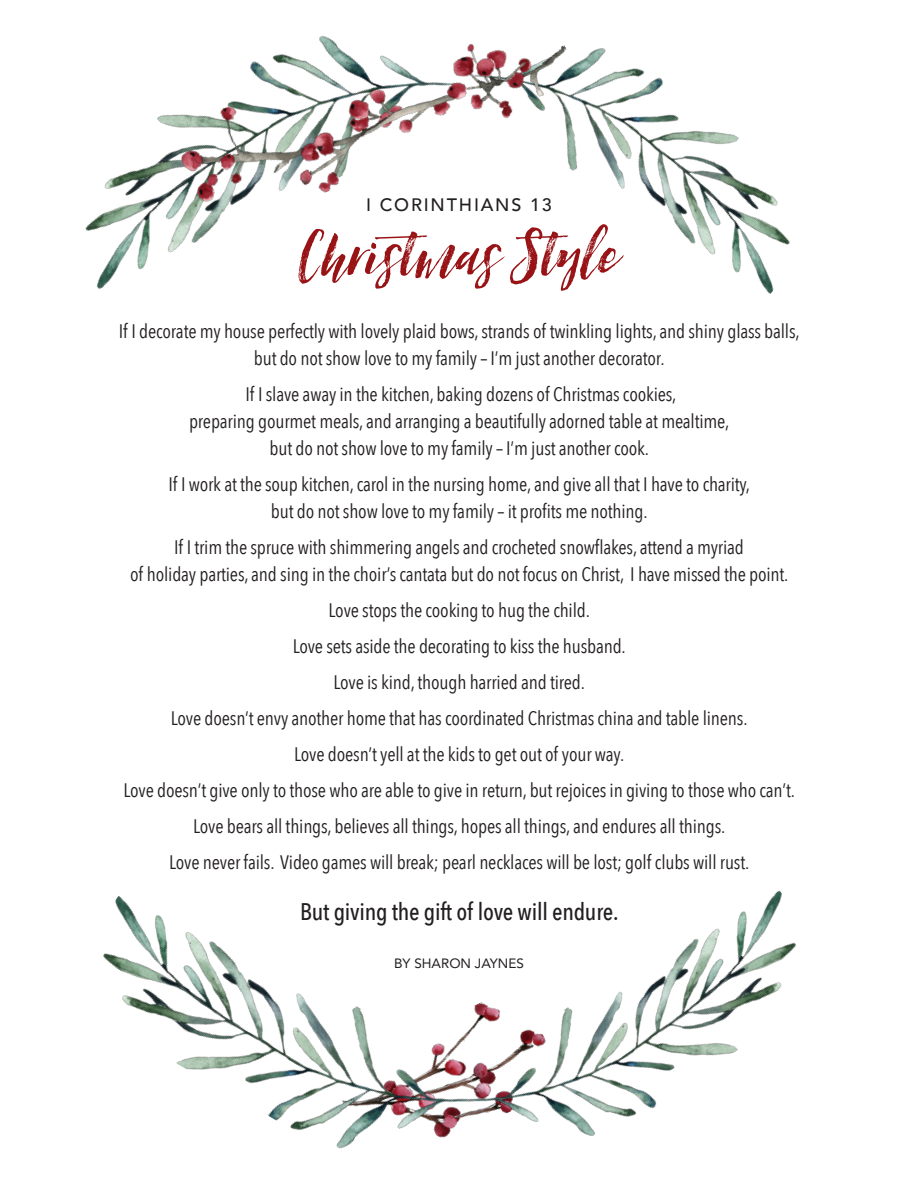
<style>
.page{position:relative;width:918px;height:1188px;background:#fff}
.page>*{position:absolute;margin:0;border:0;box-sizing:border-box;transform-origin:0 0}
.t1{font:75px "Island Style Alt";color:#981316}
.t2{font:500 24px "Avenir Next Condensed";letter-spacing:-.01em;color:#231f20}
.t3{font:19.5px "Avenir Next Condensed";letter-spacing:-.01em;color:#231f20}
.t4{font:500 18px "Avenir";letter-spacing:.1em;color:#231f20}
.t5{font:13.5px "Avenir";color:#231f20}
</style>
<div class="page">
<img style="left:103px;top:896px;width:348px;height:253px">
<img style="left:451px;top:890px;width:345px;height:246px">
<img style="left:85px;top:114px;width:119px;height:175px">
<img style="left:583px;top:48px;width:207px;height:246px">
<img style="left:170px;top:36px;width:413px;height:200px">
<p class="t4" style="left:366px;top:189px;width:187px">I CORINTHIANS 13</p>
<p class="t1" style="left:300px;top:219px;width:320px">Christmas Style</p>
<p class="t3" style="left:119px;top:315px;width:682px">If I decorate my house perfectly with lovely plaid bows, strands of twinkling lights, and shiny glass balls,</p>
<p class="t3" style="left:254px;top:342px;width:412px">but do not show love to my family – I’m just another decorator.</p>
<p class="t3" style="left:245px;top:378px;width:433px">If I slave away in the kitchen, baking dozens of Christmas cookies,</p>
<p class="t3" style="left:189px;top:405px;width:542px">preparing gourmet meals, and arranging a beautifully adorned table at mealtime,</p>
<p class="t3" style="left:270px;top:432px;width:381px">but do not show love to my family – I’m just another cook.</p>
<p class="t3" style="left:168px;top:468px;width:583px">If I work at the soup kitchen, carol in the nursing home, and give all that I have to charity,</p>
<p class="t3" style="left:271px;top:495px;width:378px">but do not show love to my family – it profits me nothing.</p>
<p class="t3" style="left:174px;top:531px;width:571px">If I trim the spruce with shimmering angels and crocheted snowflakes, attend a myriad</p>
<p class="t3" style="left:130px;top:558px;width:660px">of holiday parties, and sing in the choir’s cantata but do not focus on Christ, I have missed the point.</p>
<p class="t3" style="left:329px;top:594px;width:263px">Love stops the cooking to hug the child.</p>
<p class="t3" style="left:293px;top:630px;width:335px">Love sets aside the decorating to kiss the husband.</p>
<p class="t3" style="left:334px;top:666px;width:253px">Love is kind, though harried and tired.</p>
<p class="t3" style="left:171px;top:702px;width:578px">Love doesn’t envy another home that has coordinated Christmas china and table linens.</p>
<p class="t3" style="left:294px;top:738px;width:332px">Love doesn’t yell at the kids to get out of your way.</p>
<p class="t3" style="left:124px;top:774px;width:673px">Love doesn’t give only to those who are able to give in return, but rejoices in giving to those who can’t.</p>
<p class="t3" style="left:193px;top:810px;width:534px">Love bears all things, believes all things, hopes all things, and endures all things.</p>
<p class="t3" style="left:169px;top:846px;width:582px">Love never fails. Video games will break; pearl necklaces will be lost; golf clubs will rust.</p>
<p class="t2" style="left:300px;top:897px;width:320px">But giving the gift of love will endure.</p>
<p class="t5" style="left:394px;top:953px;width:131px">BY SHARON JAYNES</p>
</div>
